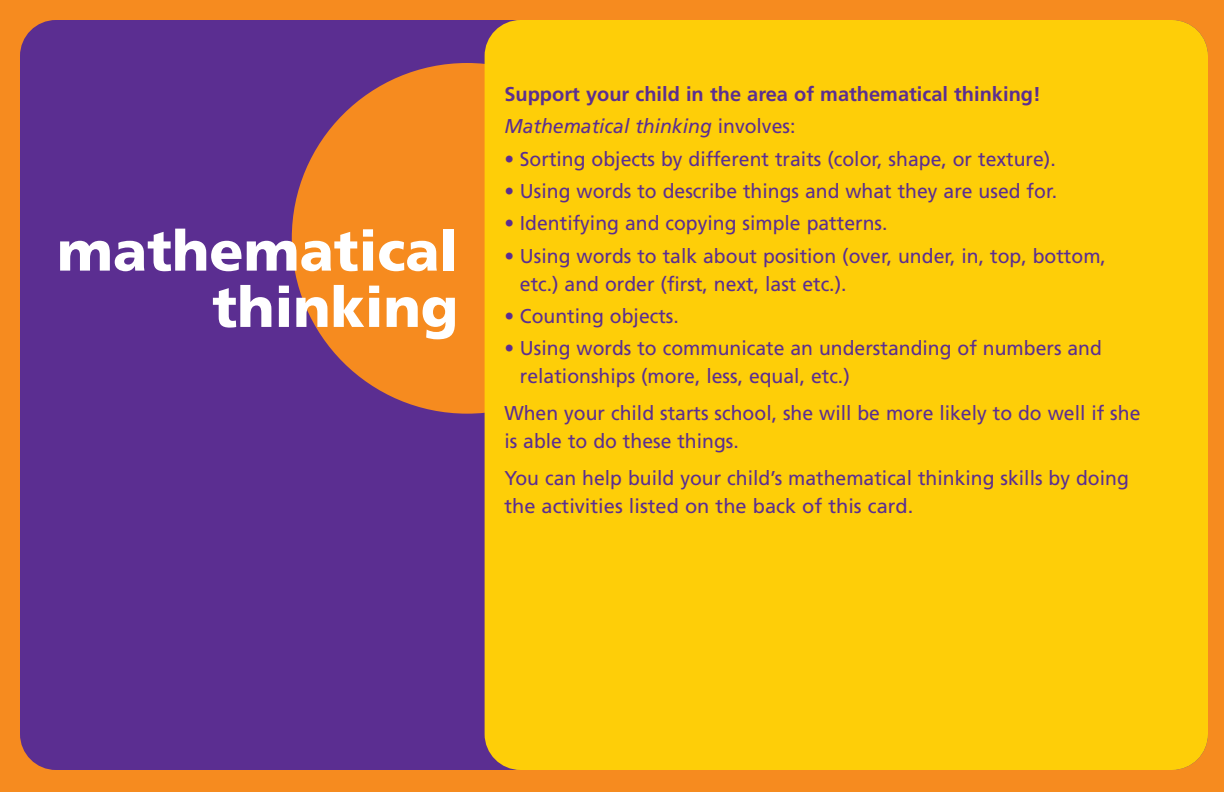
<style>
.page{position:relative;width:1224px;height:792px;background:#f68b1f}
.page>*{position:absolute;margin:0;border:0;box-sizing:border-box;transform-origin:0 0}
.t1{font:900 56px/56.4px "Frutiger";color:#fff;text-align:right}
.t2{font:20px/28px "Frutiger";color:#5b2e91}
.t3{font:700 20px/32.4px "Frutiger";color:#5b2e91}
.s1{font-weight:400;font-style:italic}
.s2{font-weight:400}
</style>
<div class="page">
<div style="left:20px;top:20px;width:1188px;height:750px;background:#5b2e91;border-radius:36px"></div>
<div style="left:292px;top:63px;width:350px;height:351px;background:#f68b1f;border-radius:50%"></div>
<div style="left:485px;top:20px;width:723px;height:750px;background:#fece08;border-radius:36px"></div>
<h1 class="t1" style="left:57px;top:227px;width:403px">mathematical thinking</h1>
<p class="t3" style="left:504px;top:79px;width:538px">Support your child in the area of mathematical thinking!<br><span class="s1">Mathematical thinking</span> <span class="s2">involves:</span></p>
<p class="t2" style="left:504px;top:146px;width:553px">• Sorting objects by different traits (color, shape, or texture).</p>
<p class="t2" style="left:504px;top:179px;width:554px">• Using words to describe things and what they are used for.</p>
<p class="t2" style="left:504px;top:211px;width:385px">• Identifying and copying simple patterns.</p>
<p class="t2" style="left:520px;top:243px;width:588px;text-indent:-16px">• Using words to talk about position (over, under, in, top, bottom, etc.) and order (first, next, last etc.).</p>
<p class="t2" style="left:504px;top:304px;width:176px">• Counting objects.</p>
<p class="t2" style="left:520px;top:336px;width:584px;text-indent:-16px">• Using words to communicate an understanding of numbers and relationships (more, less, equal, etc.)</p>
<p class="t2" style="left:504px;top:400px;width:638px">When your child starts school, she will be more likely to do well if she is able to do these things.</p>
<p class="t2" style="left:504px;top:465px;width:626px">You can help build your child’s mathematical thinking skills by doing the activities listed on the back of this card.</p>
</div>
